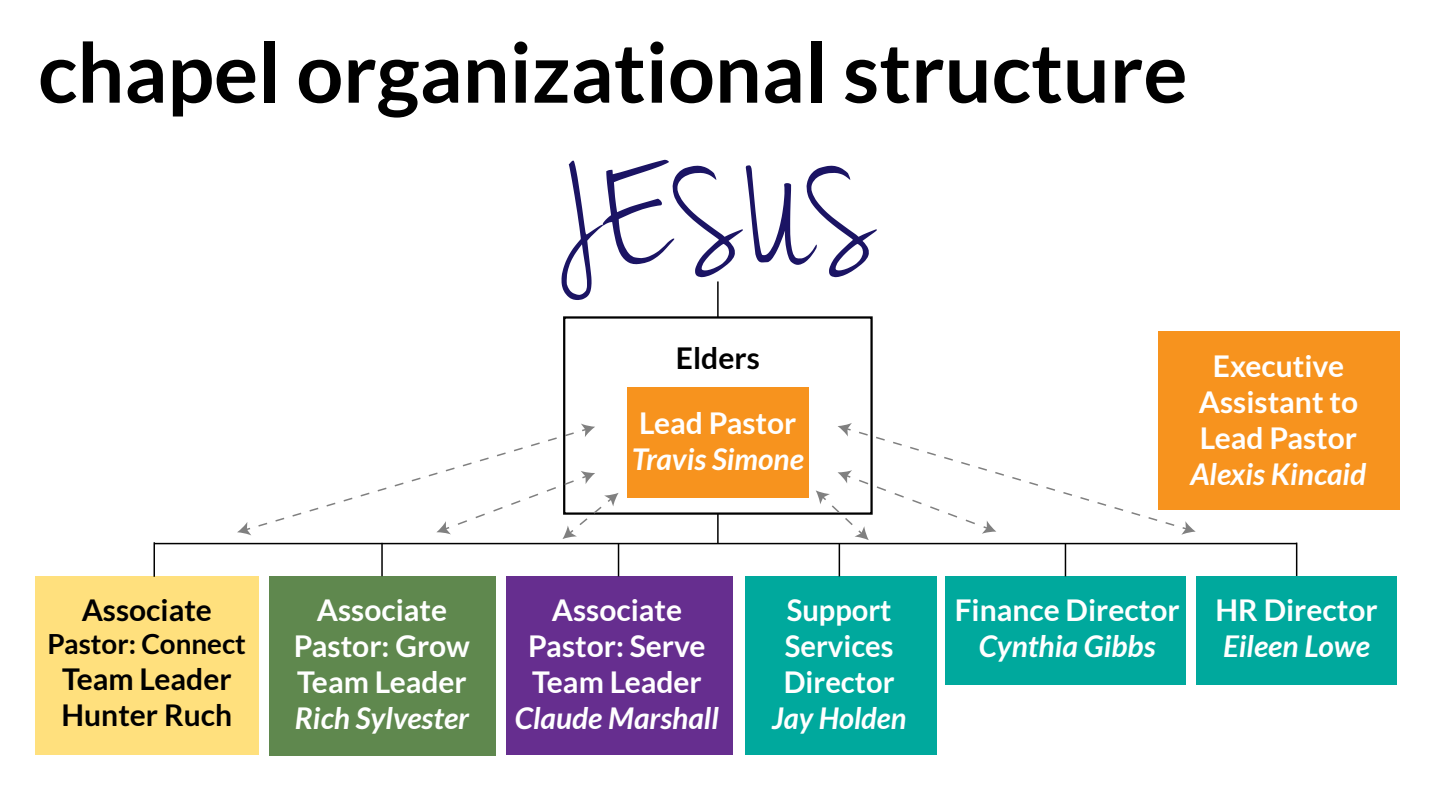
<style>
.page{position:relative;width:1440px;height:810px;background:#fff}
.page>*{position:absolute;margin:0;border:0;box-sizing:border-box;transform-origin:0 0}
.t1{font:150px "Jenna Sue";color:#1b1464}
.t2{font:700 82.5px "Lato";color:#000}
.t3{font:700 30px/36px "Lato";color:#fff;text-align:center}
.t4{font:italic 700 30px "Lato";color:#fff}
.t5{font:700 30px/36px "Lato";color:#000}
.t6{font:700 27.75px "Lato";color:#000}
</style>
<div class="page">
<div style="left:563px;top:316px;width:310px;height:199px;border:2px solid #000"></div>
<div style="left:627px;top:388px;width:182px;height:110px;background:#f7931e"></div>
<div style="left:1158px;top:331px;width:241px;height:179px;background:#f7931e"></div>
<div style="left:35px;top:576px;width:223px;height:179px;background:#ffe07d"></div>
<div style="left:269px;top:576px;width:226px;height:180px;background:#5f884e"></div>
<div style="left:506px;top:576px;width:227px;height:179px;background:#662e8f"></div>
<div style="left:745px;top:576px;width:192px;height:179px;background:#00a99d"></div>
<div style="left:945px;top:576px;width:241px;height:109px;background:#00a99d"></div>
<div style="left:1196px;top:576px;width:201px;height:109px;background:#00a99d"></div>
<hr style="left:717px;top:281px;width:2px;height:37px;background:#000">
<hr style="left:717px;top:514px;width:2px;height:29px;background:#000">
<hr style="left:154px;top:543px;width:1143px;height:1px;background:#000">
<hr style="left:154px;top:542px;width:1px;height:35px;background:#000">
<hr style="left:381px;top:543px;width:2px;height:33px;background:#000">
<hr style="left:618px;top:543px;width:1px;height:33px;background:#000">
<hr style="left:839px;top:543px;width:1px;height:33px;background:#000">
<hr style="left:1065px;top:543px;width:1px;height:33px;background:#000">
<hr style="left:1296px;top:543px;width:1px;height:33px;background:#000">
<svg style="left:237px;top:424px;width:382px;height:115px"></svg>
<svg style="left:816px;top:423px;width:380px;height:117px"></svg>
<h2 class="t2" style="left:38px;top:25px;width:1151px">chapel organizational structure</h2>
<h1 class="t1" style="left:559px;top:135px;width:319px">JESUS</h1>
<p class="t5" style="left:676px;top:340px;width:85px">Elders</p>
<p class="t3" style="left:639px;top:405px;width:159px">Lead Pastor</p>
<p class="t4" style="left:632px;top:442px;width:174px">Travis Simone</p>
<p class="t5" style="left:82px;top:592px;width:132px">Associate</p>
<p class="t6" style="left:48px;top:628px;width:200px">Pastor: Connect</p>
<p class="t5" style="left:62px;top:661px;width:172px">Team Leader<br>Hunter Ruch</p>
<p class="t3" style="left:294px;top:592px;width:178px">Associate<br>Pastor: Grow<br>Team Leader</p>
<p class="t4" style="left:295px;top:701px;width:176px">Rich Sylvester</p>
<p class="t3" style="left:528px;top:592px;width:179px">Associate<br>Pastor: Serve<br>Team Leader</p>
<p class="t4" style="left:515px;top:701px;width:205px">Claude Marshall</p>
<p class="t3" style="left:784px;top:592px;width:112px;text-align:justify">Support Services Director</p>
<p class="t4" style="left:772px;top:701px;width:136px">Jay Holden</p>
<p class="t3" style="left:1199px;top:348px;width:161px">Executive<br>Assistant to<br>Lead Pastor</p>
<p class="t4" style="left:1190px;top:457px;width:178px">Alexis Kincaid</p>
<p class="t3" style="left:955px;top:592px;width:226px">Finance Director</p>
<p class="t4" style="left:979px;top:629px;width:178px">Cynthia Gibbs</p>
<p class="t3" style="left:1216px;top:592px;width:164px">HR Director</p>
<p class="t4" style="left:1223px;top:629px;width:148px">Eileen Lowe</p>
</div>
